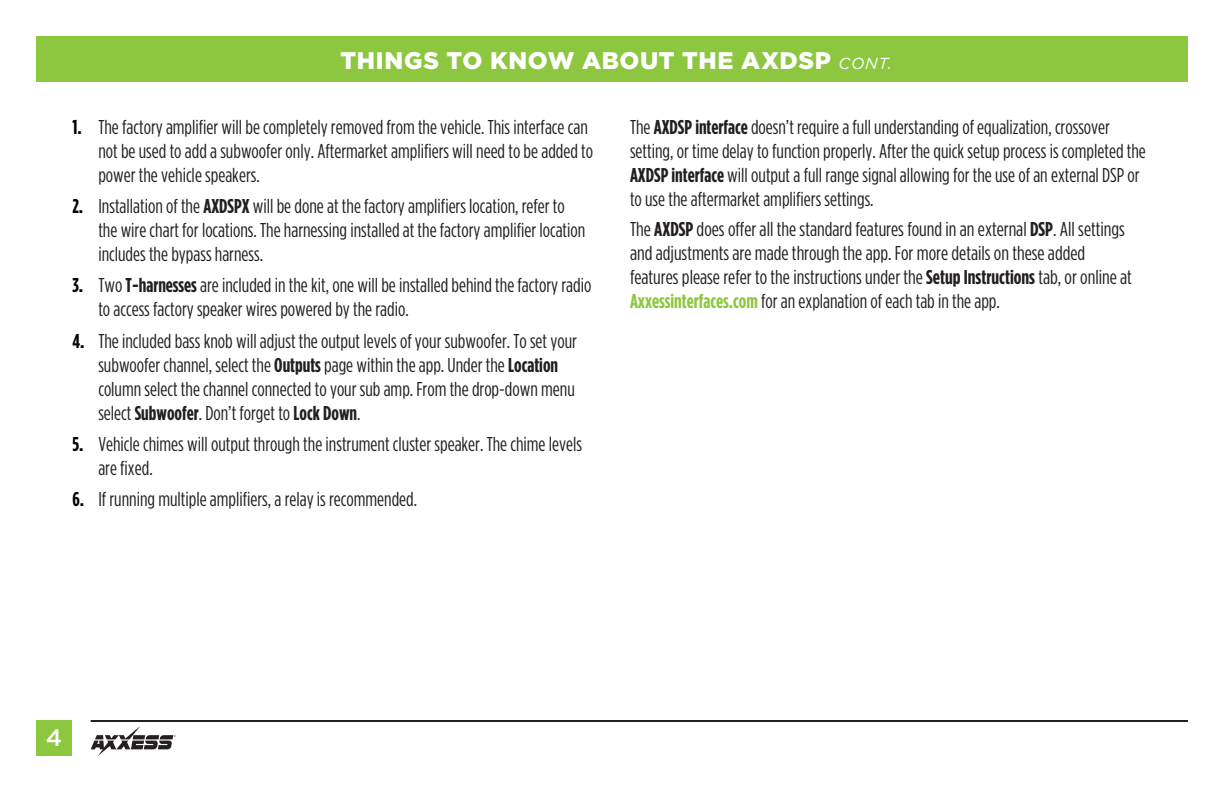
<style>
.page{position:relative;width:1224px;height:792px;background:#fff}
.page>*{position:absolute;margin:0;border:0;box-sizing:border-box;transform-origin:0 0}
.t1{font:900 24px "Gotham";letter-spacing:.03em;color:#fff}
.t2{font:500 24px "Gotham";color:#fff}
.t3{font:20px/24px "Gotham Condensed";color:#231f20}
.s1{font-weight:400;font-style:italic;font-size:16px}
.s2{font-weight:700;color:#010203}
.s3{font-weight:700}
.s4{font-weight:700;color:#8dc73f}
</style>
<div class="page">
<div style="left:36px;top:36px;width:1152px;height:45px;background:#8dc73f"></div>
<div style="left:36px;top:720px;width:36px;height:36px;background:#8dc73f"></div>
<hr style="left:91px;top:720px;width:1097px;height:2px;background:#231f20">
<svg style="left:91px;top:726px;width:85px;height:30px"></svg>
<p class="t1" style="left:341px;top:47px;width:553px">THINGS TO KNOW ABOUT THE AXDSP <span class="s1">CONT.</span></p>
<p class="t3" style="left:98px;top:115px;width:496px;text-indent:-26px"><span class="s2">1.</span> The factory amplifier will be completely removed from the vehicle. This interface can not be used to add a subwoofer only. Aftermarket amplifiers will need to be added to power the vehicle speakers.</p>
<p class="t3" style="left:98px;top:194px;width:488px;text-indent:-26px"><span class="s2">2.</span> Installation of the <span class="s3">AXDSPX</span> will be done at the factory amplifiers location, refer to the wire chart for locations. The harnessing installed at the factory amplifier location includes the bypass harness.</p>
<p class="t3" style="left:98px;top:273px;width:494px;text-indent:-26px"><span class="s2">3.</span> Two <span class="s3">T-harnesses</span> are included in the kit, one will be installed behind the factory radio to access factory speaker wires powered by the radio.</p>
<p class="t3" style="left:98px;top:328px;width:480px;text-indent:-26px"><span class="s2">4.</span> The included bass knob will adjust the output levels of your subwoofer. To set your subwoofer channel, select the <span class="s3">Outputs</span> page within the app. Under the <span class="s3">Location </span>column select the channel connected to your sub amp. From the drop-down menu select <span class="s3">Subwoofer</span>. Don’t forget to <span class="s3">Lock Down</span>.</p>
<p class="t3" style="left:98px;top:432px;width:485px;text-indent:-26px"><span class="s2">5.</span> Vehicle chimes will output through the instrument cluster speaker. The chime levels are fixed.</p>
<p class="t3" style="left:72px;top:487px;width:346px"><span class="s2">6.</span> If running multiple amplifiers, a relay is recommended.</p>
<p class="t3" style="left:630px;top:115px;width:517px">The <span class="s3">AXDSP interface</span> doesn’t require a full understanding of equalization, crossover setting, or time delay to function properly. After the quick setup process is completed the <span class="s3">AXDSP interface</span> will output a full range signal allowing for the use of an external DSP or to use the aftermarket amplifiers settings.</p>
<p class="t3" style="left:630px;top:217px;width:504px">The <span class="s3">AXDSP</span> does offer all the standard features found in an external <span class="s3">DSP</span>. All settings and adjustments are made through the app. For more details on these added features please refer to the instructions under the <span class="s3">Setup Instructions</span> tab, or online at <span class="s4">Axxessinterfaces.com</span> for an explanation of each tab in the app.</p>
<p class="t2" style="left:46px;top:723px;width:18px">4</p>
</div>
